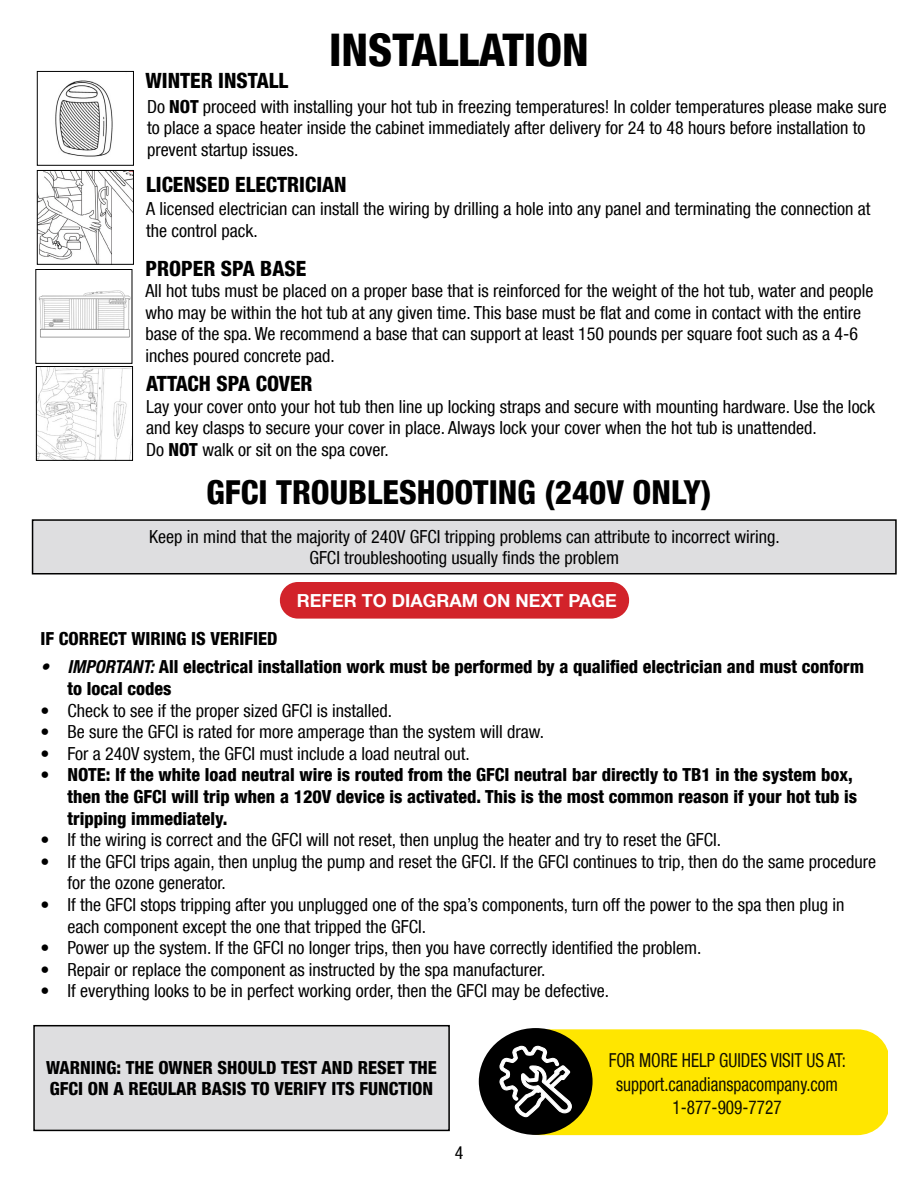
<style>
.page{position:relative;width:918px;height:1188px;background:#fff}
.page>*{position:absolute;margin:0;border:0;box-sizing:border-box;transform-origin:0 0}
.t1{font:800 condensed 45px "Helvetica Neue LT Com";color:#000}
.t2{font:800 condensed 33px "Helvetica Neue LT Com";color:#000}
.t3{font:800 condensed 21px "Helvetica Neue LT Com";color:#000}
.t4{font:condensed 19.2px/23.1px "Helvetica Neue LT Com";color:#110f01;text-align:center;scale:.9 1}
.t5{font:condensed 18px/21.6px "Helvetica Neue LT Com";color:#000}
.t6{font:800 condensed 18px/21.6px "Helvetica Neue LT Com";color:#000}
.t7{font:700 18px "Helvetica Neue LT Com";color:#fff}
.s1{font-weight:800}
.s2{font-weight:700;font-style:italic}
</style>
<div class="page">
<div style="left:33px;top:520px;width:863px;height:54px;background:#dedee0"></div>
<div style="left:32px;top:519px;width:865px;height:55px;border:2px solid #000"></div>
<div style="left:280px;top:582px;width:349px;height:37px;background:#d2232a;border-radius:18px"></div>
<div style="left:34px;top:1026px;width:415px;height:104px;background:#dedee0"></div>
<div style="left:33px;top:1025px;width:417px;height:106px;border:2px solid #000"></div>
<img style="left:39px;top:172px;width:93px;height:91px">
<div style="left:37px;top:170px;width:97px;height:95px;border:1px solid #000"></div>
<img style="left:55px;top:80px;width:58px;height:77px">
<div style="left:37px;top:71px;width:97px;height:95px;border:1px solid #000"></div>
<img style="left:38px;top:290px;width:92px;height:48px">
<div style="left:35px;top:269px;width:97px;height:95px;border:1px solid #000"></div>
<img style="left:38px;top:368px;width:93px;height:91px">
<div style="left:36px;top:366px;width:97px;height:95px;border:1px solid #000"></div>
<div style="left:479px;top:1028px;width:114px;height:107px;background:#000;border-radius:50%"></div>
<svg style="left:499px;top:1029px;width:388px;height:106px"></svg>
<p class="t3" style="left:146px;top:68px;width:144px">WINTER INSTALL</p>
<h1 class="t1" style="left:329px;top:22px;width:261px">INSTALLATION</h1>
<p class="t5" style="left:147px;top:95px;width:741px">Do <span class="s1">NOT</span> proceed with installing your hot tub in freezing temperatures! In colder temperatures please make sure to place a space heater inside the cabinet immediately after delivery for 24 to 48 hours before installation to prevent startup issues.</p>
<p class="t3" style="left:146px;top:172px;width:202px">LICENSED ELECTRICIAN</p>
<p class="t5" style="left:146px;top:198px;width:726px">A licensed electrician can install the wiring by drilling a hole into any panel and terminating the connection at the control pack.</p>
<p class="t3" style="left:146px;top:256px;width:162px">PROPER SPA BASE</p>
<p class="t5" style="left:145px;top:280px;width:730px">All hot tubs must be placed on a proper base that is reinforced for the weight of the hot tub, water and people who may be within the hot tub at any given time. This base must be flat and come in contact with the entire base of the spa. We recommend a base that can support at least 150 pounds per square foot such as a 4-6 inches poured concrete pad.</p>
<p class="t3" style="left:146px;top:371px;width:168px">ATTACH SPA COVER</p>
<p class="t5" style="left:146px;top:395px;width:731px">Lay your cover onto your hot tub then line up locking straps and secure with mounting hardware. Use the lock and key clasps to secure your cover in place. Always lock your cover when the hot tub is unattended.<br>Do <span class="s1">NOT</span> walk or sit on the spa cover.</p>
<h2 class="t2" style="left:207px;top:473px;width:506px">GFCI TROUBLESHOOTING (240V ONLY)</h2>
<p class="t5" style="left:149px;top:525px;width:632px;text-align:center">Keep in mind that the majority of 240V GFCI tripping problems can attribute to incorrect wiring.<br>GFCI troubleshooting usually finds the problem</p>
<p class="t7" style="left:297px;top:589px;width:321px">REFER TO DIAGRAM ON NEXT PAGE</p>
<p class="t6" style="left:40px;top:628px;width:239px">IF CORRECT WIRING IS VERIFIED</p>
<p class="t6" style="left:68px;top:656px;width:798px;text-indent:-27px"><span class="s2">• IMPORTANT:</span> All electrical installation work must be performed by a qualified electrician and must conform to local codes</p>
<p class="t5" style="left:40px;top:699px;width:353px">• Check to see if the proper sized GFCI is installed.</p>
<p class="t5" style="left:40px;top:721px;width:505px">• Be sure the GFCI is rated for more amperage than the system will draw.</p>
<p class="t5" style="left:40px;top:742px;width:431px">• For a 240V system, the GFCI must include a load neutral out.</p>
<p class="t6" style="left:68px;top:764px;width:791px;text-indent:-27px">• NOTE: If the white load neutral wire is routed from the GFCI neutral bar directly to TB1 in the system box, then the GFCI will trip when a 120V device is activated. This is the most common reason if your hot tub is tripping immediately.</p>
<p class="t5" style="left:40px;top:829px;width:682px">• If the wiring is correct and the GFCI will not reset, then unplug the heater and try to reset the GFCI.</p>
<p class="t5" style="left:68px;top:850px;width:810px;text-indent:-27px">• If the GFCI trips again, then unplug the pump and reset the GFCI. If the GFCI continues to trip, then do the same procedure for the ozone generator.</p>
<p class="t5" style="left:68px;top:894px;width:778px;text-indent:-27px">• If the GFCI stops tripping after you unplugged one of the spa’s components, turn off the power to the spa then plug in each component except the one that tripped the GFCI.</p>
<p class="t5" style="left:40px;top:937px;width:663px">• Power up the system. If the GFCI no longer trips, then you have correctly identified the problem.</p>
<p class="t5" style="left:40px;top:958px;width:506px">• Repair or replace the component as instructed by the spa manufacturer.</p>
<p class="t5" style="left:40px;top:980px;width:570px">• If everything looks to be in perfect working order, then the GFCI may be defective.</p>
<p class="t6" style="left:46px;top:1056px;width:392px">WARNING: THE OWNER SHOULD TEST AND RESET THE<br>GFCI ON A REGULAR BASIS TO VERIFY ITS FUNCTION</p>
<p class="t5" style="left:455px;top:1141px;width:10px">4</p>
<p class="t4" style="left:609px;top:1049px;width:265px">FOR MORE HELP GUIDES VISIT US AT: support.canadianspacompany.com<br>1-877-909-7727</p>
</div>
